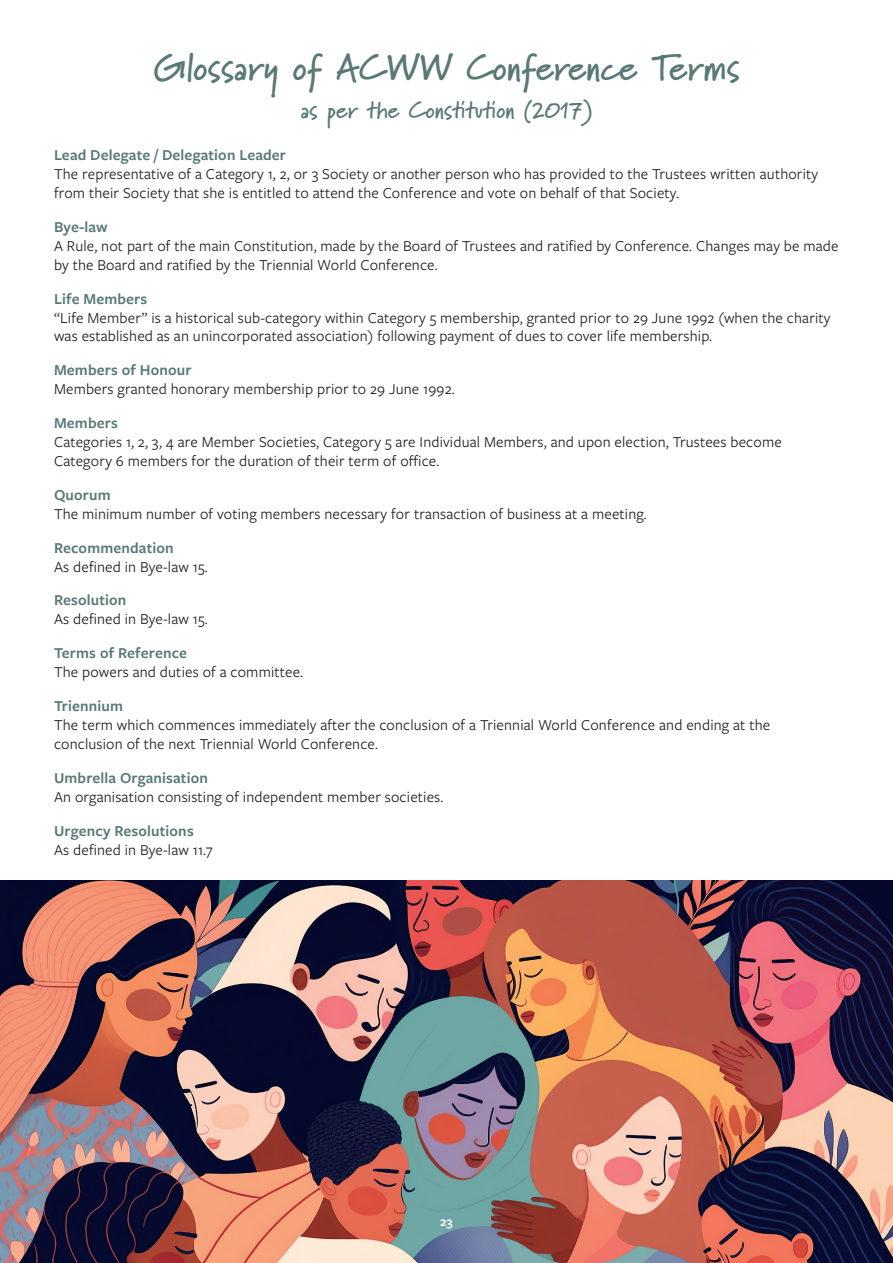
<style>
.page{position:relative;width:893px;height:1263px;background:#fff}
.page>*{position:absolute;margin:0;border:0;box-sizing:border-box;transform-origin:0 0}
.t1{font:700 37.5px "Marydale";color:#587976}
.t2{font:700 24px "Marydale";color:#587976}
.Oct_CW{font:15.75px/18.9px "Freight Sans Pro";letter-spacing:.01em;color:#231f20}
.Oct_CW-2{font:600 15.75px "Freight Sans Pro";letter-spacing:.01em;color:#587976}
.t3{font:600 13.5px "Freight Sans Pro";color:#fff}
</style>
<div class="page">
<img style="left:0;top:880px;width:893px;height:383px">
<p class="t1" style="left:153px;top:45px;width:588px">Glossary of ACWW Conference Terms</p>
<p class="t2" style="left:300px;top:95px;width:294px">as per the Constitution (2017)</p>
<p class="Oct_CW-2" style="left:54px;top:144px;width:234px">Lead Delegate / Delegation Leader</p>
<p class="Oct_CW" style="left:54px;top:164px;width:766px">The representative of a Category 1, 2, or 3 Society or another person who has provided to the Trustees written authority from their Society that she is entitled to attend the Conference and vote on behalf of that Society.</p>
<p class="Oct_CW-2" style="left:54px;top:216px;width:55px">Bye-law</p>
<p class="Oct_CW" style="left:54px;top:236px;width:786px">A Rule, not part of the main Constitution, made by the Board of Trustees and ratified by Conference. Changes may be made by the Board and ratified by the Triennial World Conference.</p>
<p class="Oct_CW-2" style="left:54px;top:288px;width:95px">Life Members</p>
<p class="Oct_CW" style="left:54px;top:307px;width:778px">“Life Member” is a historical sub-category within Category 5 membership, granted prior to 29 June 1992 (when the charity was established as an unincorporated association) following payment of dues to cover life membership.</p>
<p class="Oct_CW-2" style="left:54px;top:359px;width:139px">Members of Honour</p>
<p class="Oct_CW" style="left:54px;top:379px;width:402px">Members granted honorary membership prior to 29 June 1992.</p>
<p class="Oct_CW-2" style="left:54px;top:412px;width:65px">Members</p>
<p class="Oct_CW" style="left:54px;top:432px;width:729px">Categories 1, 2, 3, 4 are Member Societies, Category 5 are Individual Members, and upon election, Trustees become<br>Category 6 members for the duration of their term of office.</p>
<p class="Oct_CW-2" style="left:54px;top:484px;width:58px">Quorum</p>
<p class="Oct_CW" style="left:54px;top:503px;width:594px">The minimum number of voting members necessary for transaction of business at a meeting.</p>
<p class="Oct_CW-2" style="left:54px;top:537px;width:121px">Recommendation</p>
<p class="Oct_CW" style="left:54px;top:556px;width:155px">As defined in Bye-law 15.</p>
<p class="Oct_CW-2" style="left:54px;top:590px;width:74px">Resolution</p>
<p class="Oct_CW" style="left:54px;top:609px;width:155px">As defined in Bye-law 15.</p>
<p class="Oct_CW-2" style="left:54px;top:642px;width:135px">Terms of Reference</p>
<p class="Oct_CW" style="left:54px;top:662px;width:251px">The powers and duties of a committee.</p>
<p class="Oct_CW-2" style="left:54px;top:695px;width:71px">Triennium</p>
<p class="Oct_CW" style="left:54px;top:715px;width:718px">The term which commences immediately after the conclusion of a Triennial World Conference and ending at the conclusion of the next Triennial World Conference.</p>
<p class="Oct_CW-2" style="left:54px;top:767px;width:156px">Umbrella Organisation</p>
<p class="Oct_CW" style="left:54px;top:786px;width:391px">An organisation consisting of independent member societies.</p>
<p class="Oct_CW-2" style="left:54px;top:820px;width:141px">Urgency Resolutions</p>
<p class="Oct_CW" style="left:54px;top:839px;width:160px">As defined in Bye-law 11.7</p>
<p class="t3" style="left:440px;top:1212px;width:14px">23</p>
</div>
